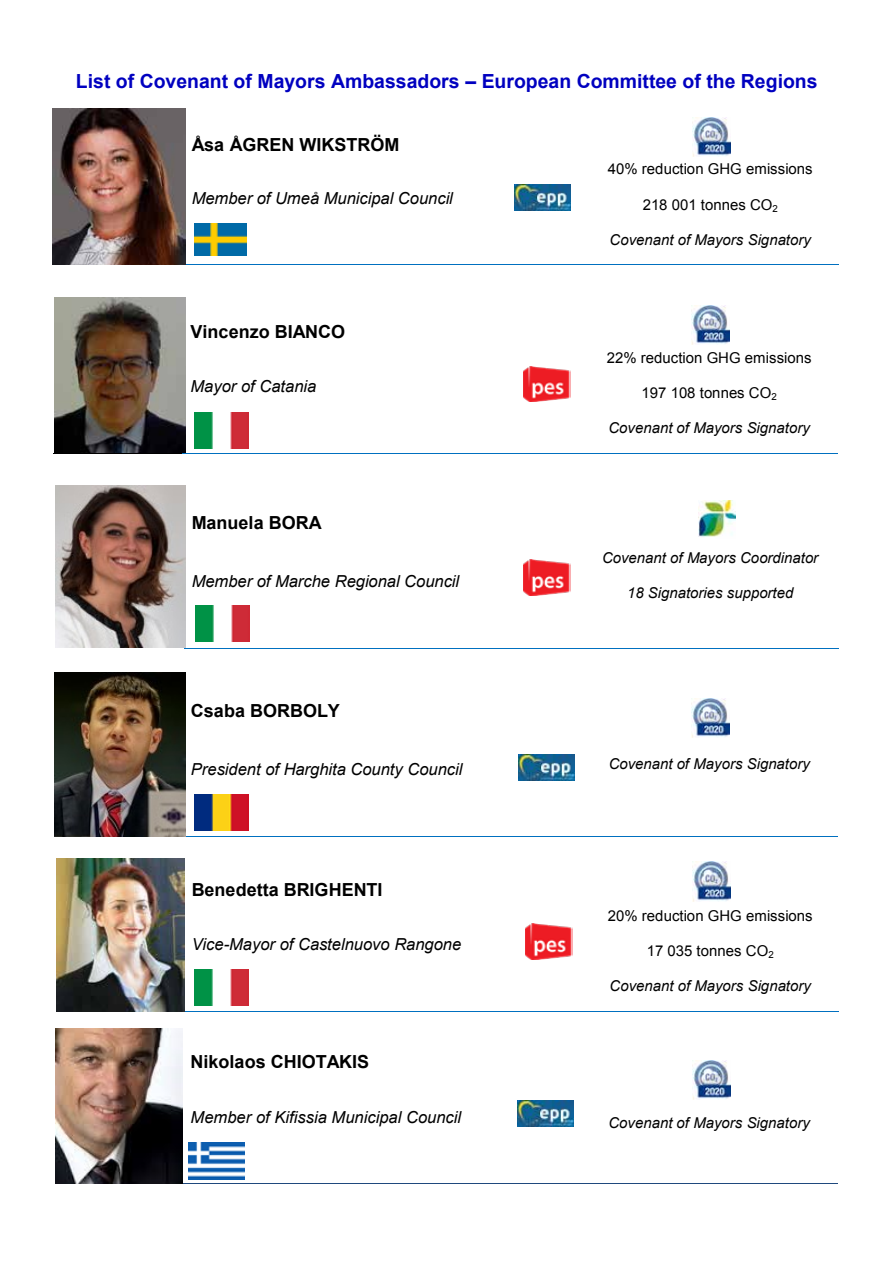
<style>
.page{position:relative;width:893px;height:1263px;background:#fff}
.page>*{position:absolute;margin:0;border:0;box-sizing:border-box;transform-origin:0 0}
.t1{font:700 19.5px "Arial";color:#0000c0}
.t2{font:700 18px "Arial";color:#000}
.t3{font:italic 16.5px "Arial";color:#000}
.t4{font:italic 15px "Arial";color:#000}
.t5{font:15px "Arial";color:#000}
</style>
<div class="page">
<hr style="left:184px;top:648px;width:655px;height:1px;background:#0070c0">
<img style="left:698px;top:501px;width:37px;height:36px">
<img style="left:56px;top:485px;width:129px;height:162px">
<hr style="left:184px;top:264px;width:655px;height:1px;background:#0070c0">
<img style="left:692px;top:117px;width:38px;height:40px">
<img style="left:53px;top:108px;width:133px;height:157px">
<hr style="left:53px;top:453px;width:129px;height:1px;background:#000">
<hr style="left:182px;top:453px;width:655px;height:1px;background:#0070c0">
<img style="left:691px;top:305px;width:38px;height:39px">
<img style="left:55px;top:297px;width:130px;height:155px">
<img style="left:523px;top:366px;width:47px;height:35px">
<img style="left:524px;top:560px;width:47px;height:35px">
<hr style="left:184px;top:1011px;width:655px;height:1px;background:#0070c0">
<img style="left:692px;top:862px;width:38px;height:39px">
<img style="left:57px;top:858px;width:128px;height:153px">
<hr style="left:182px;top:1183px;width:655px;height:1px;background:#1f497d">
<img style="left:692px;top:1060px;width:38px;height:39px">
<img style="left:56px;top:1028px;width:126px;height:155px">
<img style="left:518px;top:1100px;width:55px;height:26px">
<img style="left:525px;top:924px;width:47px;height:35px">
<hr style="left:183px;top:836px;width:655px;height:1px;background:#0070c0">
<img style="left:195px;top:224px;width:52px;height:32px">
<img style="left:195px;top:412px;width:53px;height:36px">
<img style="left:196px;top:605px;width:53px;height:36px">
<img style="left:54px;top:672px;width:132px;height:165px">
<img style="left:195px;top:794px;width:53px;height:36px">
<img style="left:518px;top:754px;width:56px;height:26px">
<img style="left:195px;top:970px;width:53px;height:35px">
<img style="left:188px;top:1142px;width:56px;height:37px">
<img style="left:514px;top:184px;width:56px;height:26px">
<img style="left:691px;top:698px;width:39px;height:39px">
<h1 class="t1" style="left:76px;top:68px;width:743px">List of Covenant of Mayors Ambassadors – European Committee of the Regions</h1>
<p class="t2" style="left:192px;top:133px;width:209px">Åsa ÅGREN WIKSTRÖM</p>
<p class="t3" style="left:192px;top:188px;width:263px">Member of Umeå Municipal Council</p>
<p class="t2" style="left:191px;top:320px;width:156px">Vincenzo BIANCO</p>
<p class="t3" style="left:191px;top:376px;width:127px">Mayor of Catania</p>
<p class="t2" style="left:192px;top:511px;width:132px">Manuela BORA</p>
<p class="t3" style="left:192px;top:570px;width:269px">Member of Marche Regional Council</p>
<p class="t2" style="left:191px;top:699px;width:151px">Csaba BORBOLY</p>
<p class="t3" style="left:191px;top:759px;width:273px">President of Harghita County Council</p>
<p class="t2" style="left:192px;top:878px;width:192px">Benedetta BRIGHENTI</p>
<p class="t3" style="left:192px;top:934px;width:271px">Vice-Mayor of Castelnuovo Rangone</p>
<p class="t2" style="left:191px;top:1050px;width:180px">Nikolaos CHIOTAKIS</p>
<p class="t5" style="left:608px;top:159px;width:206px">40% reduction GHG emissions</p>
<p class="t5" style="left:643px;top:195px;width:137px">218 001 tonnes CO<sub>2</sub></p>
<p class="t4" style="left:610px;top:230px;width:203px">Covenant of Mayors Signatory</p>
<p class="t5" style="left:607px;top:348px;width:206px">22% reduction GHG emissions</p>
<p class="t5" style="left:642px;top:383px;width:137px">197 108 tonnes CO<sub>2</sub></p>
<p class="t4" style="left:608px;top:418px;width:203px">Covenant of Mayors Signatory</p>
<p class="t4" style="left:602px;top:548px;width:218px">Covenant of Mayors Coordinator</p>
<p class="t4" style="left:627px;top:583px;width:168px">18 Signatories supported</p>
<p class="t4" style="left:609px;top:753px;width:203px">Covenant of Mayors Signatory</p>
<p class="t5" style="left:608px;top:906px;width:206px">20% reduction GHG emissions</p>
<p class="t5" style="left:647px;top:941px;width:129px">17 035 tonnes CO<sub>2</sub></p>
<p class="t4" style="left:610px;top:976px;width:203px">Covenant of Mayors Signatory</p>
<p class="t3" style="left:191px;top:1106px;width:272px">Member of Kifissia Municipal Council</p>
<p class="t4" style="left:608px;top:1113px;width:203px">Covenant of Mayors Signatory</p>
</div>
